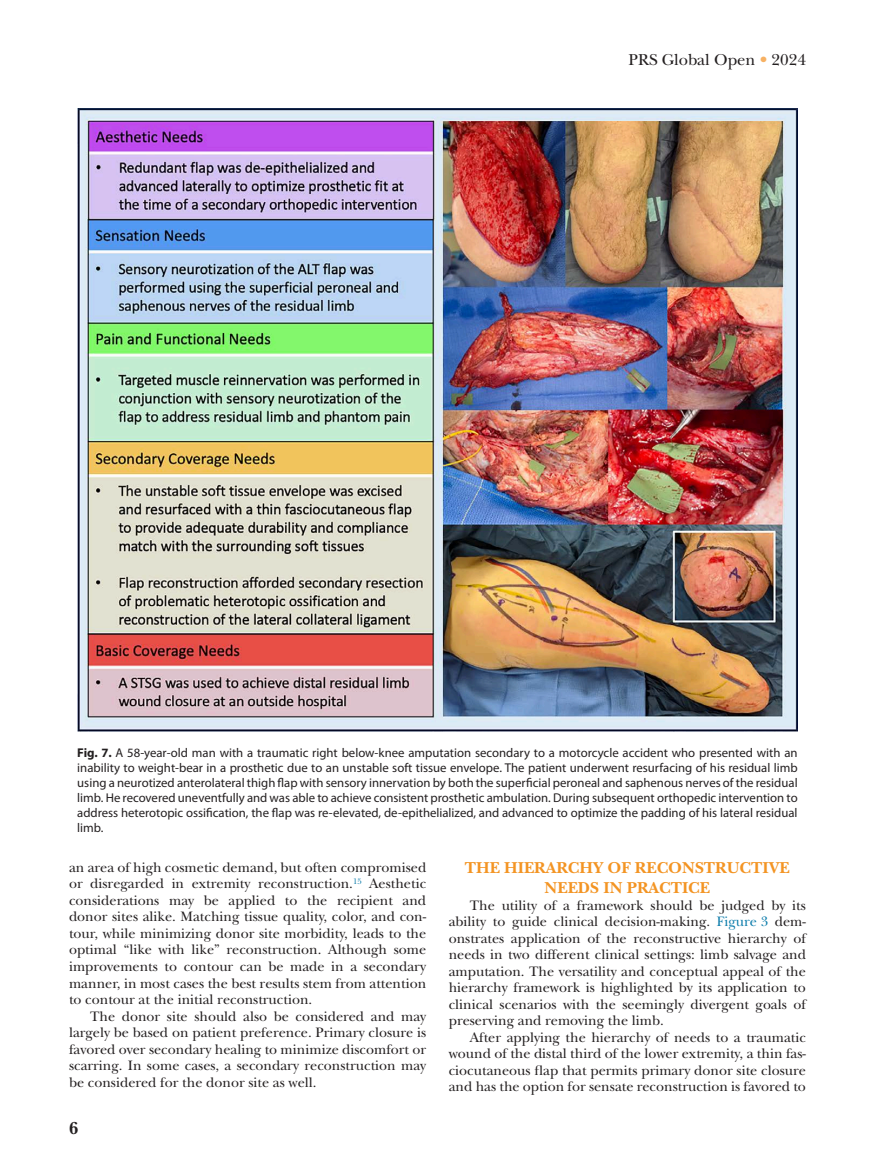
<style>
.page{position:relative;width:878px;height:1175px;background:#fff}
.page>*{position:absolute;margin:0;border:0;box-sizing:border-box;transform-origin:0 0}
.t1{font:700 18px "New Baskerville Std";color:#231f20}
.t2{font:700 16.5px/19.5px "New Baskerville Std";color:#f39423;text-align:center}
.t3{font:16.5px "New Baskerville Std";color:#231f20}
.t4{font:14.25px/16.5px "New Baskerville Std";color:#231f20;text-align:justify}
.t5{font:12.75px/15px "Myriad Pro";color:#231f20;text-align:justify}
.s1{color:#f7b163}
.s2{font-weight:700}
.s3{color:#0f7eac}
</style>
<div class="page">
<img style="left:77px;top:108px;width:720px;height:623px">
<p class="t3" style="left:628px;top:50px;width:179px">PRS Global Open <span class="s1">•</span> 2024</p>
<p class="t5" style="left:77px;top:745px;width:722px"><span class="s2">Fig. 7.</span> A 58-year-old man with a traumatic right below-knee amputation secondary to a motorcycle accident who presented with an inability to weight-bear in a prosthetic due to an unstable soft tissue envelope. The patient underwent resurfacing of his residual limb using a neurotized anterolateral thigh flap with sensory innervation by both the superficial peroneal and saphenous nerves of the residual limb. He recovered uneventfully and was able to achieve consistent prosthetic ambulation. During subsequent orthopedic intervention to address heterotopic ossification, the flap was re-elevated, de-epithelialized, and advanced to optimize the padding of his lateral residual limb.</p>
<p class="t4" style="left:69px;top:859px;width:359px">an area of high cosmetic demand, but often compromised or disregarded in extremity reconstruction.<sup>15</sup> Aesthetic considerations may be applied to the recipient and donor sites alike. Matching tissue quality, color, and con&shy;tour, while minimizing donor site morbidity, leads to the optimal “like with like” reconstruction. Although some improvements to contour can be made in a secondary manner, in most cases the best results stem from attention to contour at the initial reconstruction.</p>
<p class="t4" style="left:69px;top:1007px;width:359px;text-indent:21px">The donor site should also be considered and may largely be based on patient preference. Primary closure is favored over secondary healing to minimize discomfort or scarring. In some cases, a secondary reconstruction may be considered for the donor site as well.</p>
<p class="t1" style="left:69px;top:1118px;width:11px">6</p>
<p class="t2" style="left:465px;top:858px;width:326px">THE HIERARCHY OF RECONSTRUCTIVE<br>NEEDS IN PRACTICE</p>
<p class="t4" style="left:448px;top:896px;width:359px;text-indent:21px">The utility of a framework should be judged by its ability to guide clinical decision-making. <span class="s3">Figure 3</span> dem&shy;onstrates application of the reconstructive hierarchy of needs in two different clinical settings: limb salvage and amputation. The versatility and conceptual appeal of the hierarchy framework is highlighted by its application to clinical scenarios with the seemingly divergent goals of preserving and removing the limb.</p>
<p class="t4" style="left:448px;top:1028px;width:359px;text-indent:21px">After applying the hierarchy of needs to a traumatic wound of the distal third of the lower extremity, a thin fas&shy;ciocutaneous flap that permits primary donor site closure and has the option for sensate reconstruction is favored to</p>
</div>
